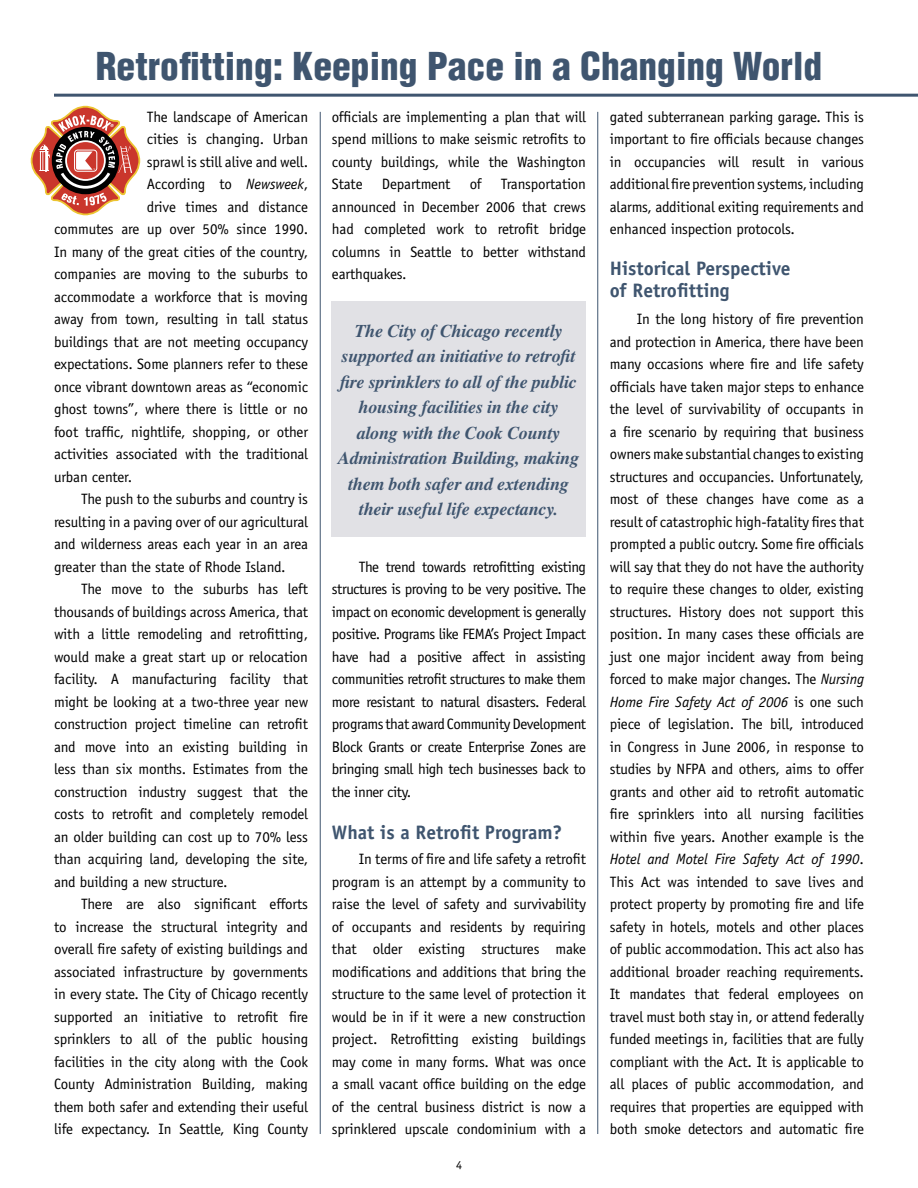
<style>
.page{position:relative;width:918px;height:1188px;background:#fff}
.page>*{position:absolute;margin:0;border:0;box-sizing:border-box;transform-origin:0 0}
.t1{font:900 condensed 37.5px "Helvetica";color:#3f556f}
.t2{font:700 19.5px/22.5px "Officina Sans";color:#3f556f}
.t3{font:italic 700 18px/25.5px "Times";letter-spacing:-.01em;color:#3f556f;text-align:center}
.t4{font:15px/22.5px "Officina Sans";letter-spacing:-.01em;color:#000;text-align:justify}
.s1{font-style:italic}
</style>
<div class="page">
<hr style="left:54px;top:94px;width:864px;height:3px;background:#3f556f">
<hr style="left:320px;top:112px;width:1px;height:1022px;background:#3f556f">
<hr style="left:597px;top:112px;width:1px;height:1022px;background:#3f556f">
<svg style="left:31px;top:106px;width:109px;height:109px"></svg>
<div style="left:332px;top:301px;width:254px;height:236px;background:#e1e1e5"></div>
<h1 class="t1" style="left:96px;top:42px;width:728px">Retrofitting: Keeping Pace in a Changing World</h1>
<p class="t4" style="left:332px;top:105px;width:256px">officials are implementing a plan that will spend millions to make seismic retrofits to county buildings, while the Washington State</p>
<p class="t4" style="left:147px;top:105px;width:163px">The landscape of American</p>
<p class="t4" style="left:147px;top:128px;width:163px">cities is changing. Urban</p>
<p class="t4" style="left:147px;top:150px;width:163px">sprawl is still alive and well.</p>
<p class="t4" style="left:147px;top:173px;width:163px">According to <span class="s1">Newsweek</span>,</p>
<p class="t4" style="left:147px;top:195px;width:163px">drive times and distance</p>
<p class="t4" style="left:54px;top:218px;width:256px">commutes are up over 50% since 1990.</p>
<p class="t4" style="left:54px;top:240px;width:256px">In many of the great cities of the country,</p>
<p class="t4" style="left:54px;top:263px;width:256px">companies are moving to the suburbs to</p>
<p class="t4" style="left:54px;top:285px;width:256px">accommodate a workforce that is moving</p>
<p class="t4" style="left:54px;top:308px;width:256px">away from town, resulting in tall status</p>
<p class="t4" style="left:54px;top:330px;width:256px">buildings that are not meeting occupancy</p>
<p class="t4" style="left:54px;top:353px;width:256px">expectations. Some planners refer to these</p>
<p class="t4" style="left:54px;top:375px;width:256px">once vibrant downtown areas as “economic</p>
<p class="t4" style="left:54px;top:398px;width:256px">ghost towns”, where there is little or no</p>
<p class="t4" style="left:54px;top:420px;width:256px">foot traffic, nightlife, shopping, or other</p>
<p class="t4" style="left:54px;top:443px;width:256px">activities associated with the traditional</p>
<p class="t4" style="left:54px;top:465px;width:80px">urban center.</p>
<p class="t4" style="left:81px;top:488px;width:229px">The push to the suburbs and country is</p>
<p class="t4" style="left:54px;top:510px;width:256px">resulting in a paving over of our agricultural</p>
<p class="t4" style="left:54px;top:533px;width:256px">and wilderness areas each year in an area</p>
<p class="t4" style="left:54px;top:555px;width:233px">greater than the state of Rhode Island.</p>
<p class="t4" style="left:81px;top:578px;width:229px">The move to the suburbs has left</p>
<p class="t4" style="left:54px;top:600px;width:256px">thousands of buildings across America, that</p>
<p class="t4" style="left:54px;top:623px;width:256px">with a little remodeling and retrofitting,</p>
<p class="t4" style="left:54px;top:645px;width:256px">would make a great start up or relocation</p>
<p class="t4" style="left:54px;top:668px;width:256px">facility. A manufacturing facility that</p>
<p class="t4" style="left:54px;top:690px;width:256px">might be looking at a two-three year new</p>
<p class="t4" style="left:54px;top:713px;width:256px">construction project timeline can retrofit</p>
<p class="t4" style="left:54px;top:735px;width:256px">and move into an existing building in</p>
<p class="t4" style="left:54px;top:758px;width:256px">less than six months. Estimates from the</p>
<p class="t4" style="left:54px;top:780px;width:256px">construction industry suggest that the</p>
<p class="t4" style="left:54px;top:803px;width:256px">costs to retrofit and completely remodel</p>
<p class="t4" style="left:54px;top:825px;width:256px">an older building can cost up to 70% less</p>
<p class="t4" style="left:54px;top:848px;width:256px">than acquiring land, developing the site,</p>
<p class="t4" style="left:54px;top:870px;width:175px">and building a new structure.</p>
<p class="t4" style="left:81px;top:893px;width:229px">There are also significant efforts</p>
<p class="t4" style="left:54px;top:915px;width:256px">to increase the structural integrity and</p>
<p class="t4" style="left:54px;top:938px;width:256px">overall fire safety of existing buildings and</p>
<p class="t4" style="left:54px;top:960px;width:256px">associated infrastructure by governments</p>
<p class="t4" style="left:54px;top:983px;width:256px">in every state. The City of Chicago recently</p>
<p class="t4" style="left:54px;top:1005px;width:256px">supported an initiative to retrofit fire</p>
<p class="t4" style="left:54px;top:1028px;width:256px">sprinklers to all of the public housing</p>
<p class="t4" style="left:54px;top:1050px;width:256px">facilities in the city along with the Cook</p>
<p class="t4" style="left:54px;top:1073px;width:256px">County Administration Building, making</p>
<p class="t4" style="left:54px;top:1095px;width:256px">them both safer and extending their useful</p>
<p class="t4" style="left:54px;top:1118px;width:256px">life expectancy. In Seattle, King County</p>
<p class="t4" style="left:610px;top:105px;width:256px">gated subterranean parking garage. This is important to fire officials because changes in occupancies will result in various additional fire prevention systems, including alarms, additional exiting requirements and enhanced inspection protocols.</p>
<h2 class="t2" style="left:610px;top:257px;width:182px">Historical Perspective of Retrofitting</h2>
<p class="t4" style="left:610px;top:308px;width:256px;text-indent:27px">In the long history of fire prevention and protection in America, there have been many occasions where fire and life safety officials have taken major steps to enhance the level of survivability of occupants in a fire scenario by requiring that business owners make substantial changes to existing structures and occupancies. Unfortunately, most of these changes have come as a result of catastrophic high-fatality fires that prompted a public outcry. Some fire officials will say that they do not have the authority to require these changes to older, existing structures. History does not support this position. In many cases these officials are just one major incident away from being forced to make major changes. The <span class="s1">Nursing Home Fire Safety Act of 2006</span> is one such piece of legislation. The bill, introduced in Congress in June 2006, in response to studies by NFPA and others, aims to offer grants and other aid to retrofit automatic fire sprinklers into all nursing facilities within five years. Another example is the <span class="s1">Hotel and Motel Fire Safety Act of 1990</span>.<br>This Act was intended to save lives and protect property by promoting fire and life safety in hotels, motels and other places of public accommodation. This act also has additional broader reaching requirements.<br>It mandates that federal employees on travel must both stay in, or attend federally funded meetings in, facilities that are fully compliant with the Act. It is applicable to all places of public accommodation, and requires that properties are equipped with both smoke detectors and automatic fire</p>
<p class="t4" style="left:382px;top:173px;width:70px">Department</p>
<p class="t4" style="left:470px;top:173px;width:13px">of</p>
<p class="t4" style="left:332px;top:173px;width:256px;text-indent:169px">Transportation announced in December 2006 that crews had completed work to retrofit bridge columns in Seattle to better withstand earthquakes.</p>
<p class="t3" style="left:338px;top:318px;width:243px">The City of Chicago recently supported an initiative to retrofit fire sprinklers to all of the public housing facilities in the city along with the Cook County<br>Administration Building, making them both safer and extending their useful life expectancy.</p>
<p class="t4" style="left:332px;top:555px;width:256px;text-indent:27px">The trend towards retrofitting existing structures is proving to be very positive. The impact on economic development is generally positive. Programs like FEMA’s Project Impact have had a positive affect in assisting communities retrofit structures to make them more resistant to natural disasters. Federal programs that award Community Development Block Grants or create Enterprise Zones are bringing small high tech businesses back to the inner city.</p>
<h2 class="t2" style="left:332px;top:821px;width:232px">What is a Retrofit Program?</h2>
<p class="t4" style="left:332px;top:848px;width:256px;text-indent:27px">In terms of fire and life safety a retrofit program is an attempt by a community to raise the level of safety and survivability of occupants and residents by requiring that older existing structures make modifications and additions that bring the structure to the same level of protection it would be in if it were a new construction project. Retrofitting existing buildings may come in many forms. What was once a small vacant office building on the edge of the central business district is now a sprinklered upscale condominium with a</p>
</div>
